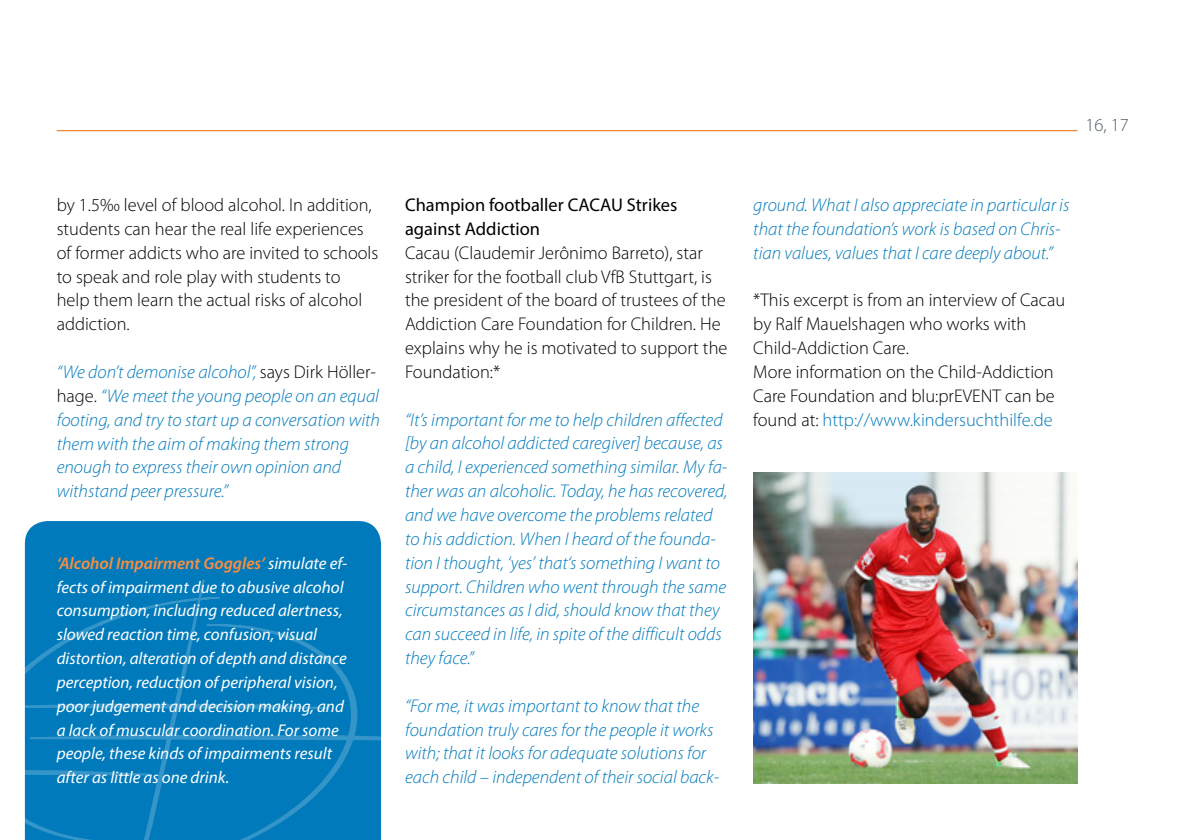
<style>
.page{position:relative;width:1191px;height:840px;background:#fff}
.page>*{position:absolute;margin:0;border:0;box-sizing:border-box;transform-origin:0 0}
.t1{font:italic 300 18.4px/23.8px "Myriad Pro";color:#007abb}
.t2{font:300 18.4px/23.8px "Myriad Pro";color:#000}
.t3{font:18.4px/23.8px "Myriad Pro";color:#000}
.t4{font:300 18.4px/23.8px "Myriad Pro";color:#007abb;text-align:right}
.t5{font:300 18.4px "Myriad Pro";color:#4d5d65}
.t6{font:italic 17px/23.8px "Myriad Pro";color:#fff}
.s1{font-style:normal;color:#000}
.s2{font-weight:600;color:#fb8e3e}
.s3{color:#000}
</style>
<div class="page">
<div style="left:25px;top:521px;width:356px;height:58px;background:#007abb"></div>
<svg style="left:24px;top:579px;width:357px;height:260px;background:#057cbc"></svg>
<div style="left:116px;top:622px;width:254px;height:217px;background:#007abb"></div>
<svg style="left:116px;top:623px;width:241px;height:216px;background:#047cbc"></svg>
<img style="left:753px;top:472px;width:324px;height:310px">
<hr style="left:57px;top:130px;width:1020px;height:1px;background:#ef6800">
<p class="t2" style="left:57px;top:193px;width:323px">by 1.5‰ level of blood alcohol. I n addition, students can hear the real life experiences of former addicts who are invited to schools to speak and role play with students to<br>help them learn the actual risks of alcohol addiction.</p>
<p class="t1" style="left:57px;top:359px;width:325px">“We don’t demonise alcohol”, <span class="s1">says Dirk H öller&shy;hage.</span> “We meet the young people on an equal footing, and try to start up a conversation with them with the aim of making them strong enough to express their own opinion and withstand peer pressure.”</p>
<p class="t6" style="left:57px;top:550px;width:292px"><span class="s2">‘Alcohol Impairment Goggles’</span> simulate ef&shy;fects of impairment due to abusive alcohol consumption, including reduced alertness, slowed reaction time, confusion, visual distortion, alteration of depth and distance perception, reduction of peripheral vision, poor judgement and decision making, and a lack of muscular coordination. For some people, these kinds of impairments result after as little as one drink.</p>
<p class="t3" style="left:405px;top:193px;width:274px">Champion footballer CACAU Strikes against Addiction</p>
<p class="t2" style="left:405px;top:240px;width:324px">Cacau (Claudemir Jerônimo Barreto), star striker for the football club VfB Stuttgart, is the president of the board of trustees of the Addiction Care Foundation for Children. He explains why he is motivated to support the Foundation:*</p>
<p class="t1" style="left:405px;top:407px;width:324px">“It’s important for me to help children affected [by an alcohol addicted caregiver] because, as a child, I experienced something similar. My fa&shy;ther was an alcoholic. Today, he has recovered, and we have overcome the problems related to his addiction. When I heard of the founda&shy;tion I thought, ‘yes’ that‘s something I want to support. Children who went through the same circumstances as I did, should know that they can succeed in life, in spite of the difficult odds they face.”</p>
<p class="t1" style="left:405px;top:693px;width:316px">“For me, it was important to know that the foundation truly cares for the people it works with; that it looks for adequate solutions for each child – independent of their social back-</p>
<p class="t5" style="left:1085px;top:113px;width:45px">16, 17</p>
<p class="t1" style="left:753px;top:193px;width:318px">ground. What I also appreciate in particular is that the foundation’s work is based on Chris&shy;tian values, values that I care deeply about.”</p>
<p class="t2" style="left:753px;top:288px;width:313px">*This excerpt is from an interview of Cacau by Ralf Mauelshagen who works with Child-Addiction Care.<br>More information on the Child-Addiction Care Foundation and blu:prEVENT</p>
<p class="t4" style="left:753px;top:383px;width:303px"><span class="s3">can be<br>found at:</span> http://www.kindersuchthilfe.de</p>
</div>
